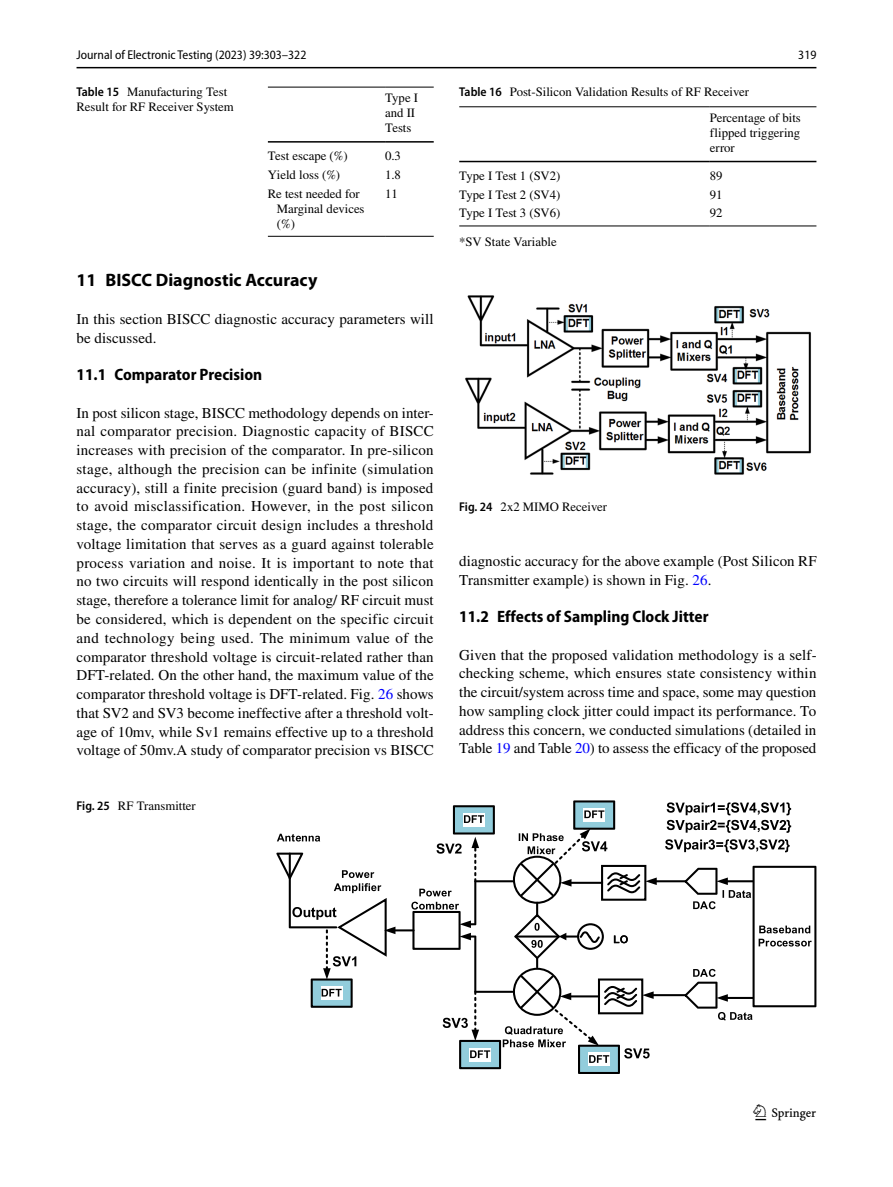
<style>
.page{position:relative;width:893px;height:1187px;background:#fff}
.page>*{position:absolute;margin:0;border:0;box-sizing:border-box;transform-origin:0 0}
.t1{font:22.5px "Springnew Regular 3";color:#000}
.t2{font:700 18px "Myriad Pro";color:#000}
.t3{font:700 semi-condensed 16.5px "Myriad Pro";color:#000}
.t4{font:15px/18.8px "STIX";letter-spacing:.005em;color:#000}
.t5{font:12.75px/15px "STIX";color:#000}
.t6{font:semi-condensed 12.75px "Myriad Pro";color:#000}
.s1{font-family:"Myriad Pro";font-weight:600;font-stretch:semi-condensed}
.s2{color:#00f}
</style>
<div class="page">
<hr style="left:77px;top:67px;width:739px;height:1px;background:#000">
<hr style="left:268px;top:87px;width:117px;height:1px;background:#000">
<hr style="left:268px;top:141px;width:117px;height:2px;background:#000">
<hr style="left:385px;top:87px;width:49px;height:1px;background:#000">
<hr style="left:385px;top:141px;width:49px;height:2px;background:#000">
<hr style="left:268px;top:236px;width:117px;height:1px;background:#000">
<hr style="left:385px;top:236px;width:49px;height:1px;background:#000">
<img style="left:465px;top:295px;width:346px;height:180px">
<hr style="left:459px;top:106px;width:251px;height:1px;background:#000">
<hr style="left:459px;top:161px;width:251px;height:1px;background:#000">
<hr style="left:710px;top:106px;width:106px;height:1px;background:#000">
<hr style="left:710px;top:161px;width:106px;height:1px;background:#000">
<hr style="left:459px;top:225px;width:251px;height:1px;background:#000">
<hr style="left:710px;top:225px;width:106px;height:1px;background:#000">
<hr style="left:393px;top:929px;width:21px;height:2px;background:#000">
<hr style="left:655px;top:880px;width:32px;height:2px;background:#000">
<hr style="left:652px;top:994px;width:35px;height:2px;background:#000">
<svg style="left:684px;top:865px;width:132px;height:155px"></svg>
<svg style="left:277px;top:833px;width:43px;height:8px"></svg>
<svg style="left:276px;top:852px;width:119px;height:155px"></svg>
<svg style="left:667px;top:802px;width:124px;height:30px"></svg>
<svg style="left:665px;top:839px;width:125px;height:13px"></svg>
<svg style="left:411px;top:800px;width:246px;height:273px"></svg>
<p class="t6" style="left:77px;top:48px;width:231px">Journal of Electronic Testing (2023) 39:303–322</p>
<p class="t6" style="left:798px;top:48px;width:20px">319</p>
<p class="t5" style="left:77px;top:85px;width:159px"><span class="s1">Table 15</span> Manufacturing Test<br>Result for RF Receiver System</p>
<p class="t5" style="left:385px;top:91px;width:35px">Type I and II<br>Tests</p>
<p class="t5" style="left:268px;top:149px;width:81px">Test escape (%)</p>
<p class="t5" style="left:385px;top:149px;width:17px">0.3</p>
<p class="t5" style="left:268px;top:168px;width:74px">Yield loss (%)</p>
<p class="t5" style="left:385px;top:168px;width:17px">1.8</p>
<p class="t5" style="left:277px;top:187px;width:89px;text-indent:-9px">Re test needed for<br>Marginal devices (%)</p>
<p class="t5" style="left:385px;top:187px;width:14px">11</p>
<p class="t2" style="left:77px;top:268px;width:242px">11 BISCC Diagnostic Accuracy</p>
<p class="t4" style="left:77px;top:310px;width:359px">In this section BISCC diagnostic accuracy parameters will be discussed.</p>
<p class="t3" style="left:77px;top:365px;width:187px">11.1 Comparator Precision</p>
<p class="t4" style="left:77px;top:404px;width:359px;text-align:justify">In post silicon stage, BISCC methodology depends on inter&shy;nal comparator precision. Diagnostic capacity of BISCC increases with precision of the comparator. In pre-silicon stage, although the precision can be infinite (simulation accuracy), still a finite precision (guard band) is imposed to avoid misclassification. However, in the post silicon stage, the comparator circuit design includes a threshold voltage limitation that serves as a guard against tolerable process variation and noise. It is important to note that no two circuits will respond identically in the post silicon stage, therefore a tolerance limit for analog/ RF circuit must be considered, which is dependent on the specific circuit and technology being used. The minimum value of the comparator threshold voltage is circuit-related rather than DFT-related. On the other hand, the maximum value of the comparator threshold voltage is DFT-related. Fig. <span class="s2">26</span> shows that SV2 and SV3 become ineffective after a threshold volt&shy;age of 10mv, while Sv1 remains effective up to a threshold voltage of 50mv.A study of comparator precision vs BISCC</p>
<p class="t5" style="left:77px;top:799px;width:121px"><span class="s1">Fig. 25</span> RF Transmitter</p>
<p class="t5" style="left:459px;top:85px;width:291px"><span class="s1">Table 16</span> Post-Silicon Validation Results of RF Receiver</p>
<p class="t5" style="left:710px;top:111px;width:93px;text-align:justify">Percentage of bits flipped triggering error</p>
<p class="t5" style="left:459px;top:169px;width:103px">Type I Test 1 (SV2)</p>
<p class="t5" style="left:710px;top:169px;width:14px">89</p>
<p class="t5" style="left:459px;top:188px;width:103px">Type I Test 2 (SV4)</p>
<p class="t5" style="left:710px;top:188px;width:14px">91</p>
<p class="t5" style="left:459px;top:206px;width:103px">Type I Test 3 (SV6)</p>
<p class="t5" style="left:710px;top:206px;width:14px">92</p>
<p class="t5" style="left:459px;top:235px;width:99px">*SV State Variable</p>
<p class="t5" style="left:459px;top:500px;width:149px"><span class="s1">Fig. 24</span> 2x2 MIMO Receiver</p>
<p class="t4" style="left:459px;top:552px;width:359px">diagnostic accuracy for the above example (Post Silicon RF<br>Transmitter example) is shown in Fig. <span class="s2">26</span>.</p>
<p class="t3" style="left:459px;top:607px;width:251px">11.2 Effects of Sampling Clock Jitter</p>
<p class="t4" style="left:459px;top:646px;width:359px;text-align:justify">Given that the proposed validation methodology is a self&shy;checking scheme, which ensures state consistency within the circuit/system across time and space, some may question how sampling clock jitter could impact its performance. To address this concern, we conducted simulations (detailed in Table <span class="s2">19</span> and Table <span class="s2">20</span>) to assess the efficacy of the proposed</p>
<h1 class="t1" style="left:755px;top:1104px;width:62px">1 3</h1>
</div>
